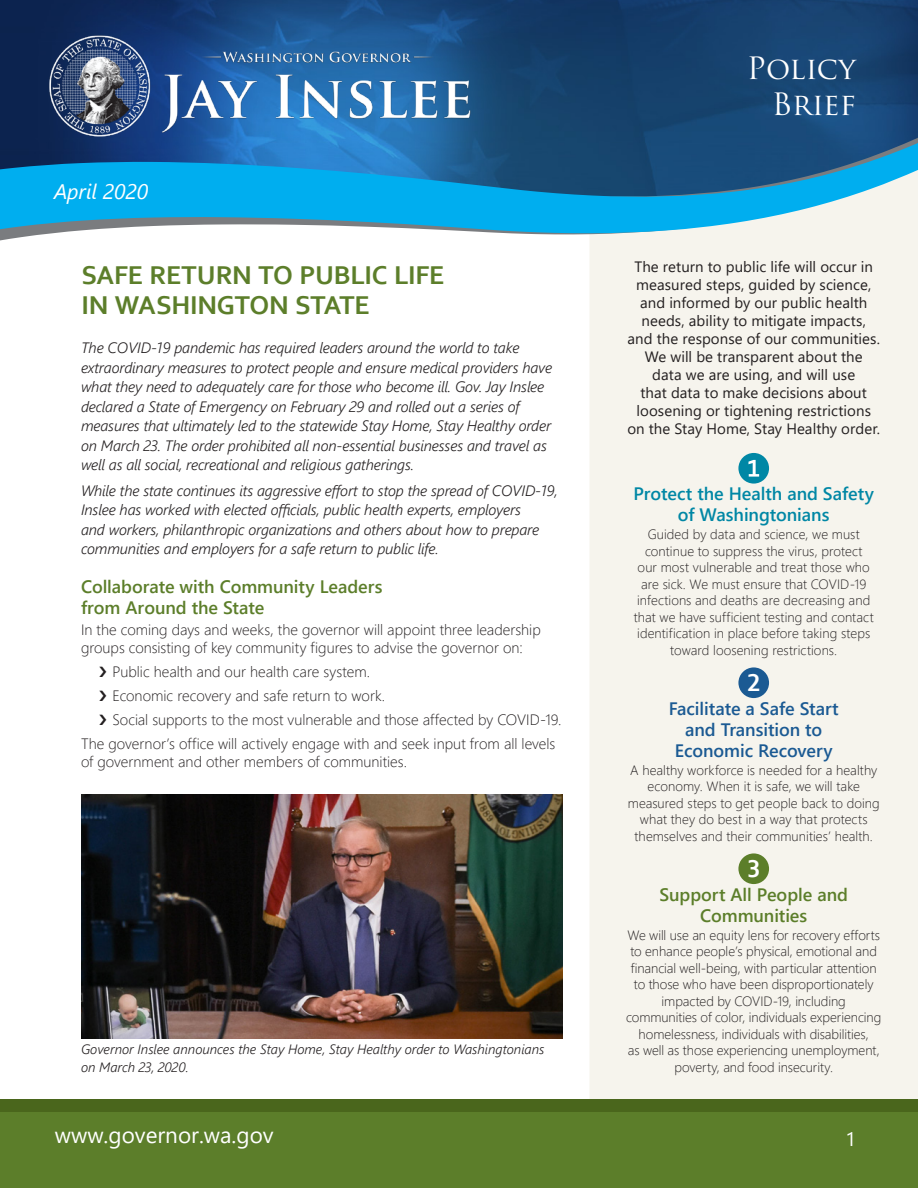
<style>
.page{position:relative;width:918px;height:1188px;background:#fff}
.page>*{position:absolute;margin:0;border:0;box-sizing:border-box;transform-origin:0 0}
.t1{font:30px "Trajan Pro";color:#fff}
.main_title{font:700 27px/30px "Corbel";letter-spacing:-.01em;color:#5c7e2a}
.H2-Principles{font:700 25.5px "Corbel";color:#fff}
.t2{font:22.5px "Segoe UI";color:#fff}
.t3{font:italic 21px "Segoe UI";color:#fff}
.t4{font:19.5px "Segoe UI";color:#fff}
.H2-Principles-2{font:600 18px/21px "Segoe UI";letter-spacing:-.005em;color:#5c7e2a}
.H2-Principles-3{font:600 18px/21px "Segoe UI";letter-spacing:-.005em;color:#1b5a93;text-align:center}
.H2-Principles-4{font:600 18px/21px "Segoe UI";letter-spacing:-.005em;color:#0087a5;text-align:center}
.first_paragraph_in_b{font:italic 300 15px/19.5px "Segoe UI";letter-spacing:-.01em;color:#231f20}
.body_text{font:300 15px/18px "Segoe UI";color:#231f20}
.body_text-2{font:15px/18px "Segoe UI";letter-spacing:.005em;color:#231f20;text-align:center}
.body_text-3{font:300 13.5px/16.5px "Segoe UI";color:#231f20;text-align:center}
.first_paragraph_in_b-2{font:italic 300 13.5px/18px "Segoe UI";color:#231f20}
</style>
<div class="page">
<img style="left:0;top:0;width:918px;height:138px">
<div style="left:590px;top:240px;width:328px;height:859px;background:#f6f4ed"></div>
<img style="left:39px;top:31px;width:642px;height:107px">
<svg style="left:0;top:138px;width:918px;height:102px"></svg>
<svg style="left:0;top:143px;width:918px;height:90px;background:#2a92c4"></svg>
<div style="left:0;top:1099px;width:918px;height:62px;background:#4a661c"></div>
<div style="left:0;top:1112px;width:918px;height:76px;background:#5c7e2a"></div>
<div style="left:738px;top:453px;width:31px;height:31px;background:#0087a5;border-radius:50%"></div>
<svg style="left:748px;top:460px;width:11px;height:17px"></svg>
<div style="left:738px;top:667px;width:31px;height:31px;background:#1b5a93;border-radius:50%"></div>
<div style="left:738px;top:853px;width:31px;height:31px;background:#5c7e2a;border-radius:50%"></div>
<img style="left:81px;top:794px;width:481px;height:245px">
<p class="t3" style="left:54px;top:172px;width:96px">April 2020</p>
<p class="main_title" style="left:82px;top:260px;width:365px">SAFE RETURN TO PUBLIC LIFE<br>IN WASHINGTON STATE</p>
<p class="first_paragraph_in_b" style="left:81px;top:336px;width:473px">The COVID-19 pandemic has required leaders around the world to take extraordinary measures to protect people and ensure medical providers have what they need to adequately care for those who become ill. Gov. Jay Inslee declared a State of Emergency on February 29 and rolled out a series of measures that ultimately led to the statewide Stay Home, Stay Healthy order on March 23. The order prohibited all non-essential businesses and travel as well as all social, recreational and religious gatherings.</p>
<p class="first_paragraph_in_b" style="left:81px;top:478px;width:478px">While the state continues its aggressive effort to stop the spread of COVID-19, Inslee has worked with elected officials, public health experts, employers<br>and workers, philanthropic organizations and others about how to prepare communities and employers for a safe return to public life.</p>
<h1 class="H2-Principles-2" style="left:81px;top:575px;width:303px">Collaborate with Community Leaders from Around the State</h1>
<p class="body_text" style="left:81px;top:620px;width:461px">In the coming days and weeks, the governor will appoint three leadership groups consisting of key community figures to advise the governor on:</p>
<p class="body_text" style="left:112px;top:662px;width:259px">Public health and our health care system.</p>
<p class="body_text" style="left:112px;top:686px;width:274px">Economic recovery and safe return to work.</p>
<p class="body_text" style="left:112px;top:710px;width:451px">Social supports to the most vulnerable and those affected by COVID-19.</p>
<p class="body_text" style="left:81px;top:734px;width:476px">The governor’s office will actively engage with and seek input from all levels of government and other members of communities.</p>
<p class="first_paragraph_in_b-2" style="left:81px;top:1039px;width:465px">Governor Inslee announces the Stay Home, Stay Healthy order to Washingtonians on March 23, 2020.</p>
<p class="t1" style="left:747px;top:49px;width:110px">Policy</p>
<p class="t1" style="left:772px;top:85px;width:85px">Brief</p>
<p class="body_text-2" style="left:627px;top:256px;width:254px">The return to public life will occur in measured steps, guided by science, and informed by our public health needs, ability to mitigate impacts, and the response of our communities.<br>We will be transparent about the<br>data we are using, and will use<br>that data to make decisions about loosening or tightening restrictions on the Stay Home, Stay Healthy order.</p>
<p class="H2-Principles-4" style="left:634px;top:482px;width:242px">Protect the Health and Safety of Washingtonians</p>
<p class="body_text-3" style="left:634px;top:525px;width:241px">Guided by data and science, we must continue to suppress the virus, protect our most vulnerable and treat those who are sick. We must ensure that COVID-19 infections and deaths are decreasing and that we have sufficient testing and contact identification in place before taking steps toward loosening restrictions.</p>
<p class="H2-Principles" style="left:747px;top:667px;width:15px">2</p>
<p class="H2-Principles-3" style="left:669px;top:696px;width:172px">Facilitate a Safe Start and Transition to<br>Economic Recovery</p>
<p class="body_text-3" style="left:628px;top:760px;width:253px">A healthy workforce is needed for a healthy economy. When it is safe, we will take measured steps to get people back to doing what they do best in a way that protects themselves and their communities’ health.</p>
<p class="H2-Principles" style="left:748px;top:853px;width:14px">3</p>
<p class="H2-Principles-2" style="left:659px;top:882px;width:190px;text-align:center">Support All People and<br>Communities</p>
<p class="body_text-3" style="left:626px;top:925px;width:257px">We will use an equity lens for recovery efforts to enhance people’s physical, emotional and financial well-being, with particular attention to those who have been disproportionately impacted by COVID-19, including communities of color, individuals experiencing homelessness, individuals with disabilities,<br>as well as those experiencing unemployment, poverty, and food insecurity.</p>
<p class="t2" style="left:55px;top:1114px;width:220px">www.governor.wa.gov</p>
<p class="t4" style="left:845px;top:1121px;width:12px">1</p>
</div>
